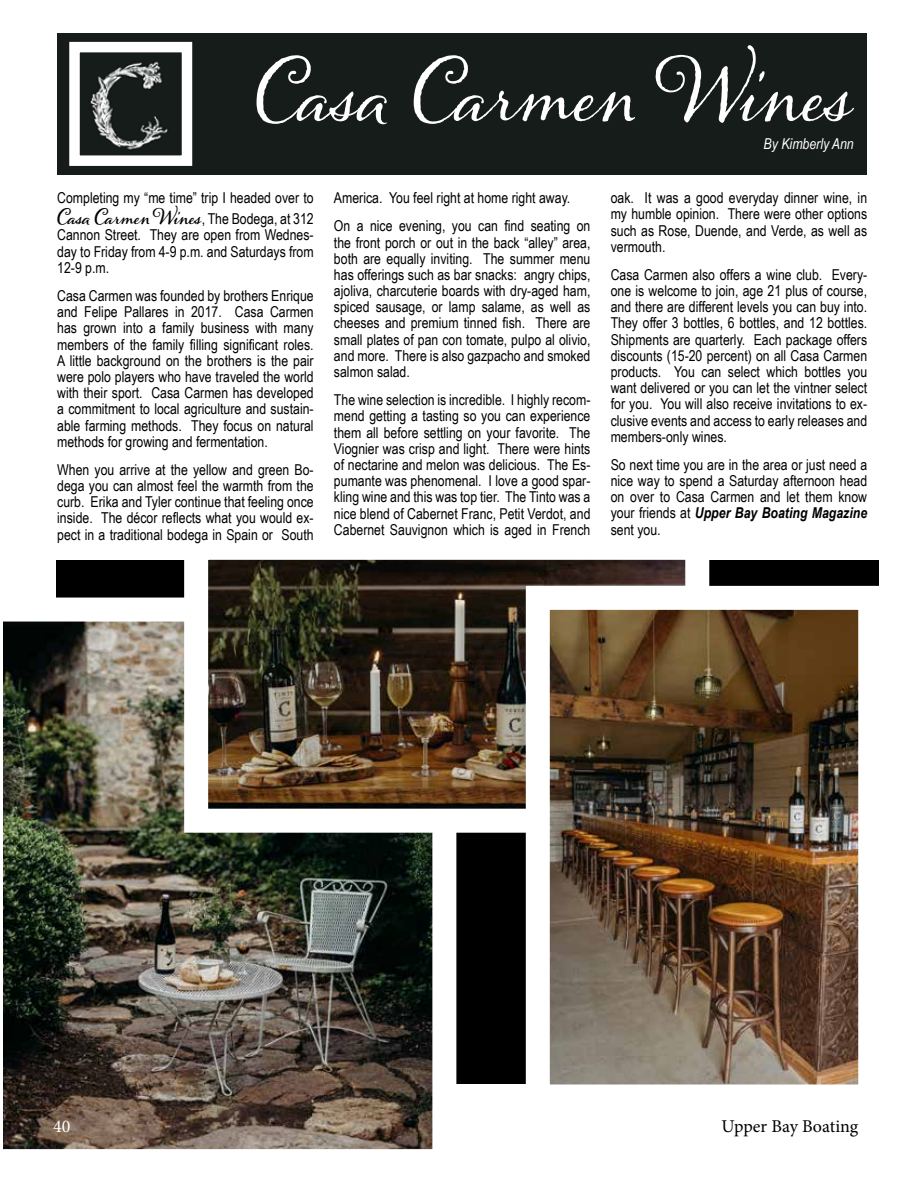
<style>
.page{position:relative;width:918px;height:1188px;background:#fff}
.page>*{position:absolute;margin:0;border:0;box-sizing:border-box;transform-origin:0 0}
.t1{font:79.5px "Alana";color:#fff}
.t2{font:18px "Minion Pro";color:#000}
.t3{font:18px "Minion Pro";color:#fff}
.t4{font:15px/16.2px "Arial Narrow";color:#000;text-align:justify}
.t5{font:italic 15px "Arial Narrow";color:#fff}
.s1{font-family:"Alana";font-weight:700;font-size:19.5px}
.s2{font-weight:700;font-style:italic}
</style>
<div class="page">
<div style="left:56px;top:561px;width:823px;height:523px;background:#000"></div>
<img style="left:3px;top:598px;width:453px;height:552px">
<img style="left:209px;top:561px;width:475px;height:247px">
<div style="left:184px;top:536px;width:525px;height:297px;border:24px solid #fff"></div>
<div style="left:57px;top:33px;width:810px;height:142px;background:#161c19"></div>
<img style="left:551px;top:611px;width:306px;height:472px">
<div style="left:526px;top:586px;width:356px;height:522px;border:24px solid #fff"></div>
<img style="left:90px;top:61px;width:78px;height:89px">
<div style="left:69px;top:42px;width:123px;height:124px;border:10px solid #fff"></div>
<h1 class="t1" style="left:255px;top:47px;width:601px">Casa Carmen Wines</h1>
<p class="t5" style="left:764px;top:133px;width:92px">By Kimberly Ann</p>
<p class="t4" style="left:57px;top:187px;width:258px;line-height:21px">Completing my “me time” trip I headed over to<br><span class="s1">Casa Carmen Wines</span>, The Bodega, at 312</p>
<p class="t4" style="left:57px;top:227px;width:258px">Cannon Street. They are open from Wednes&shy;day to Friday from 4-9 p.m. and Saturdays from 12-9 p.m.</p>
<p class="t4" style="left:57px;top:287px;width:258px">Casa Carmen was founded by brothers Enrique and Felipe Pallares in 2017. Casa Carmen has grown into a family business with many members of the family filling significant roles.<br>A little background on the brothers is the pair were polo players who have traveled the world with their sport. Casa Carmen has developed a commitment to local agriculture and sustain&shy;able farming methods. They focus on natural methods for growing and fermentation.</p>
<p class="t4" style="left:57px;top:461px;width:258px">When you arrive at the yellow and green Bo&shy;dega you can almost feel the warmth from the curb. Erika and Tyler continue that feeling once inside. The décor reflects what you would ex&shy;pect in a traditional bodega in Spain or South</p>
<p class="t4" style="left:334px;top:183px;width:258px;line-height:28.2px">America. You feel right at home right away.<br>On a nice evening, you can find seating on</p>
<p class="t4" style="left:334px;top:234px;width:258px">the front porch or out in the back “alley” area, both are equally inviting. The summer menu has offerings such as bar snacks: angry chips, ajoliva, charcuterie boards with dry-aged ham, spiced sausage, or lamp salame, as well as cheeses and premium tinned fish. There are small plates of pan con tomate, pulpo al olivio, and more. There is also gazpacho and smoked salmon salad.</p>
<p class="t4" style="left:334px;top:391px;width:258px">The wine selection is incredible. I highly recom&shy;mend getting a tasting so you can experience them all before settling on your favorite. The Viognier was crisp and light. There were hints of nectarine and melon was delicious. The Es&shy;pumante was phenomenal. I love a good spar&shy;kling wine and this was top tier. The Tinto was a nice blend of Cabernet Franc, Petit Verdot, and Cabernet Sauvignon which is aged in French</p>
<p class="t4" style="left:611px;top:189px;width:258px">oak. It was a good everyday dinner wine, in my humble opinion. There were other options such as Rose, Duende, and Verde, as well as vermouth.</p>
<p class="t4" style="left:611px;top:266px;width:258px">Casa Carmen also offers a wine club. Every&shy;one is welcome to join, age 21 plus of course, and there are different levels you can buy into.<br>They offer 3 bottles, 6 bottles, and 12 bottles.<br>Shipments are quarterly. Each package offers discounts (15-20 percent) on all Casa Carmen products. You can select which bottles you want delivered or you can let the vintner select for you. You will also receive invitations to ex&shy;clusive events and access to early releases and members-only wines.</p>
<p class="t4" style="left:611px;top:456px;width:258px">So next time you are in the area or just need a nice way to spend a Saturday afternoon head on over to Casa Carmen and let them know your friends at <span class="s2">Upper Bay Boating Magazine </span>sent you.</p>
<p class="t3" style="left:53px;top:1114px;width:19px">40</p>
<p class="t2" style="left:722px;top:1114px;width:138px">Upper Bay Boating</p>
</div>
